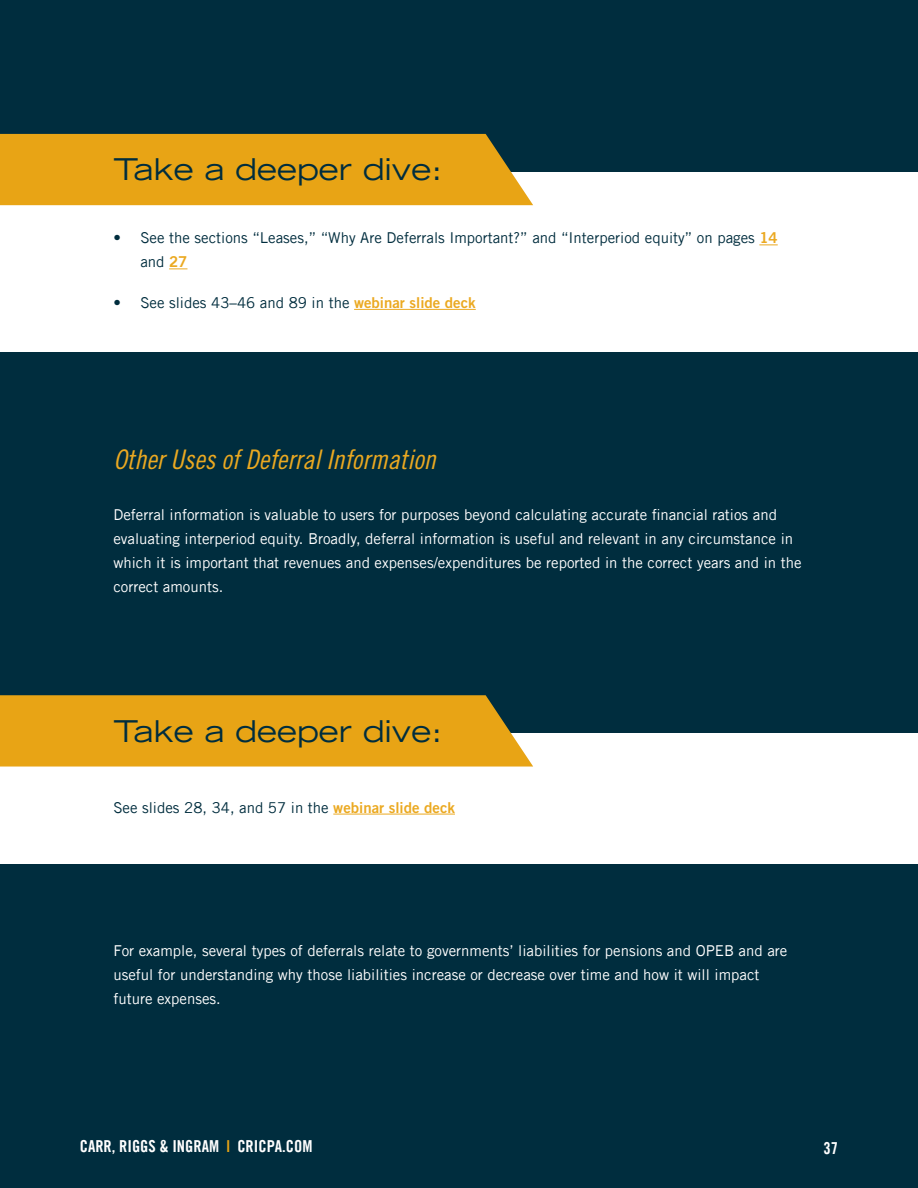
<style>
.page{position:relative;width:918px;height:1188px;background:#002d3e}
.page>*{position:absolute;margin:0;border:0;box-sizing:border-box;transform-origin:0 0}
.t1{font:expanded 30px "Trade Gothic LT Std";color:#002d3e}
.t2{font:27px "Trade Gothic LT Std Cn 18 Obl";color:#eba921}
.t3{font:16.5px "Trade Gothic LT Std Bd Cn 20";color:#fff}
.t4{font:15px/24px "Trade Gothic LT Std";color:#fff}
.t5{font:15px/24px "Trade Gothic LT Std";color:#002d3e}
.s1{font-family:"Trade Gothic LT Std Bd 2";color:#eba921}
.s2{color:#e8a415}
</style>
<div class="page">
<div style="left:0;top:172px;width:918px;height:180px;background:#fff"></div>
<div style="left:0;top:734px;width:918px;height:130px;background:#fff"></div>
<svg style="left:759px;top:245px;width:19px;height:1px"></svg>
<svg style="left:169px;top:269px;width:18px;height:1px"></svg>
<hr style="left:354px;top:309px;width:122px;height:1px;background:#eba921">
<hr style="left:333px;top:814px;width:122px;height:1px;background:#eba921">
<div style="left:0;top:134px;width:533px;height:71px;background:#e8a415"></div>
<svg style="left:0;top:695px;width:533px;height:72px;background:#dfa01a"></svg>
<h1 class="t1" style="left:113px;top:150px;width:330px">Take a deeper dive:</h1>
<p class="t5" style="left:140px;top:226px;width:639px;text-indent:-27px">• See the sections “Leases,” “Why Are Deferrals Important?” and “Interperiod equity” on pages <span class="s1">14 </span>and <span class="s1">27</span></p>
<p class="t5" style="left:113px;top:290px;width:364px">• See slides 43–46 and 89 in the <span class="s1">webinar slide deck</span></p>
<h2 class="t2" style="left:113px;top:443px;width:324px">Other Uses of Deferral Information</h2>
<p class="t4" style="left:113px;top:502px;width:690px">Deferral information is valuable to users for purposes beyond calculating accurate financial ratios and evaluating interperiod equity. Broadly, deferral information is useful and relevant in any circumstance in which it is important that revenues and expenses/expenditures be reported in the correct years and in the correct amounts.</p>
<h1 class="t1" style="left:113px;top:711px;width:330px">Take a deeper dive:</h1>
<p class="t5" style="left:113px;top:795px;width:343px">See slides 28, 34, and 57 in the <span class="s1">webinar slide deck</span></p>
<p class="t4" style="left:113px;top:938px;width:676px">For example, several types of deferrals relate to governments’ liabilities for pensions and OPEB and are useful for understanding why those liabilities increase or decrease over time and how it will impact future expenses.</p>
<p class="t3" style="left:80px;top:1136px;width:234px">CARR, RIGGS &amp; INGRAM <span class="s2">l</span> CRICPA.COM</p>
<p class="t3" style="left:823px;top:1138px;width:16px">37</p>
</div>
